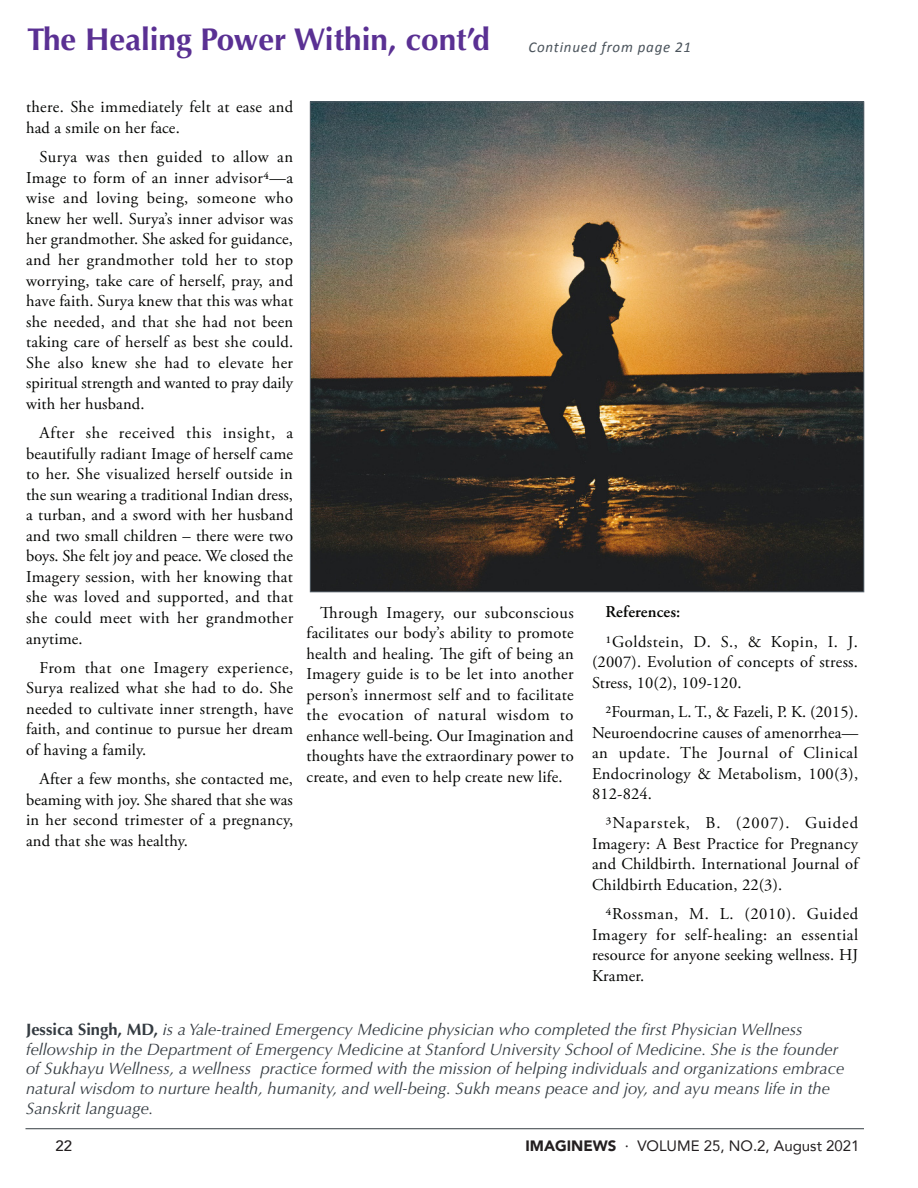
<style>
.page{position:relative;width:918px;height:1188px;background:#fff}
.page>*{position:absolute;margin:0;border:0;box-sizing:border-box;transform-origin:0 0}
.Jumpline{font:700 31.5px "Optima";color:#5a3093}
.Flush__last_line_lef{font:16.5px/20.5px "Adobe Garamond Pro";letter-spacing:.01em;color:#040503;text-align:justify}
.Bios{font:italic 16.5px/19.8px "Optima";color:#353c42}
.Flush__last_line_lef-2{font:600 16.5px "Adobe Garamond Pro";letter-spacing:.01em;color:#040503}
.t1{font:15px "Avenir";color:#231f20}
.Continued__left_page{font:italic 15px "Calibri";letter-spacing:.05em;color:#4a535b}
.t2{font:500 15px "Avenir";color:#231f20}
.s1{font-weight:700;font-style:normal}
.s2{font-weight:900}
</style>
<div class="page">
<hr style="left:26px;top:1128px;width:838px;height:1px;background:#353c42">
<img style="left:312px;top:104px;width:550px;height:486px">
<p class="Jumpline" style="left:27px;top:21px;width:465px">The Healing Power Within, cont’d</p>
<p class="Continued__left_page" style="left:529px;top:36px;width:164px">Continued from page 21</p>
<p class="Flush__last_line_lef" style="left:26px;top:98px;width:268px">there. She immediately felt at ease and had a smile on her face.</p>
<p class="Flush__last_line_lef" style="left:26px;top:147px;width:269px;text-indent:14px">Surya was then guided to allow an Image to form of an inner advisor4—a wise and loving being, someone who knew her well. Surya’s inner advisor was her grandmother. She asked for guidance, and her grandmother told her to stop worrying, take care of herself, pray, and have faith. Surya knew that this was what she needed, and that she had not been taking care of herself as best she could.<br>She also knew she had to elevate her spiritual strength and wanted to pray daily with her husband.</p>
<p class="Flush__last_line_lef" style="left:26px;top:423px;width:269px;text-indent:14px">After she received this insight, a beautifully radiant Image of herself came to her. She visualized herself outside in the sun wearing a traditional Indian dress, a turban, and a sword with her husband and two small children – there were two boys. She felt joy and peace. We closed the Imagery session, with her knowing that she was loved and supported, and that she could meet with her grandmother anytime.</p>
<p class="Flush__last_line_lef" style="left:26px;top:658px;width:269px;text-indent:14px">From that one Imagery experience, Surya realized what she had to do. She needed to cultivate inner strength, have faith, and continue to pursue her dream of having a family.</p>
<p class="Flush__last_line_lef" style="left:26px;top:769px;width:269px;text-indent:14px">After a few months, she contacted me, beaming with joy. She shared that she was in her second trimester of a pregnancy, and that she was healthy.</p>
<p class="Flush__last_line_lef" style="left:307px;top:603px;width:269px;text-indent:14px">Through Imagery, our subconscious facilitates our body’s ability to promote health and healing. The gift of being an Imagery guide is to be let into another person’s innermost self and to facilitate the evocation of natural wisdom to enhance well-being. Our Imagination and thoughts have the extraordinary power to create, and even to help create new life.</p>
<p class="Flush__last_line_lef-2" style="left:606px;top:603px;width:76px">References:</p>
<p class="Flush__last_line_lef" style="left:592px;top:632px;width:268px;text-indent:14px">1Goldstein, D. S., &amp; Kopin, I. J. (2007). Evolution of concepts of stress.<br>Stress, 10(2), 109-120.</p>
<p class="Flush__last_line_lef" style="left:592px;top:702px;width:268px;text-indent:14px">2Fourman, L. T., &amp; Fazeli, P. K. (2015).<br>Neuroendocrine causes of amenorrhea— an update. The Journal of Clinical Endocrinology &amp; Metabolism, 100(3), 812-824.</p>
<p class="Flush__last_line_lef" style="left:592px;top:813px;width:268px;text-indent:14px">3Naparstek, B. (2007). Guided Imagery: A Best Practice for Pregnancy and Childbirth. International Journal of Childbirth Education, 22(3).</p>
<p class="Flush__last_line_lef" style="left:592px;top:904px;width:268px;text-indent:14px">4Rossman, M. L. (2010). Guided Imagery for self-healing: an essential resource for anyone seeking wellness. HJ Kramer.</p>
<p class="Bios" style="left:26px;top:1019px;width:820px"><span class="s1">Jessica Singh, MD,</span> is a Yale-trained Emergency Medicine physician who completed the first Physician Wellness fellowship in the Department of Emergency Medicine at Stanford University School of Medicine. She is the founder of Sukhayu Wellness, a wellness practice formed with the mission of helping individuals and organizations embrace natural wisdom to nurture health, humanity, and well-being. Sukh means peace and joy, and ayu means life in the Sanskrit language.</p>
<p class="t2" style="left:56px;top:1132px;width:18px">22</p>
<p class="t1" style="left:525px;top:1133px;width:336px"><span class="s2">IMAGINEWS</span> · VOLUME 25, NO.2, August 2021</p>
</div>
